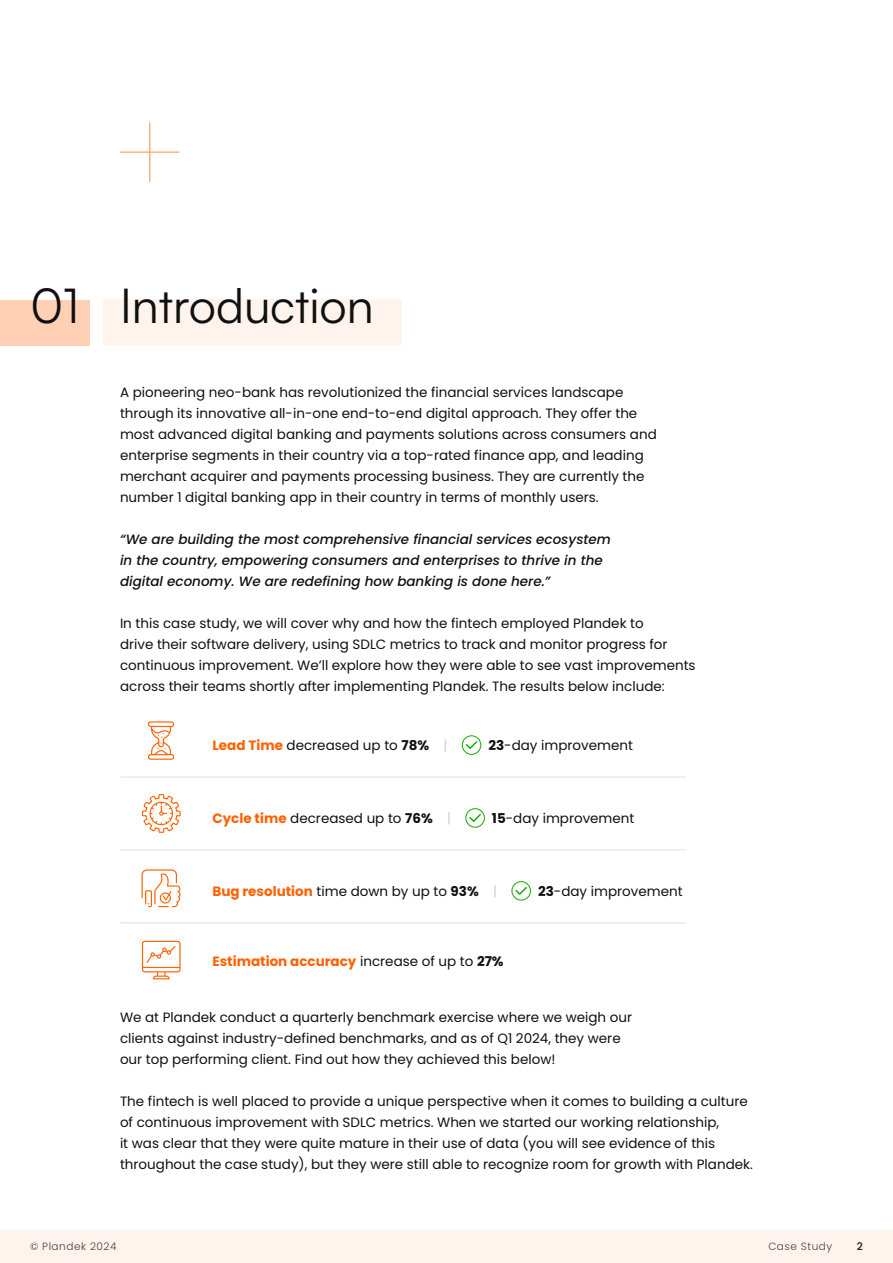
<style>
.page{position:relative;width:893px;height:1263px;background:#fff}
.page>*{position:absolute;margin:0;border:0;box-sizing:border-box;transform-origin:0 0}
.t1{font:48px "Satoshi";color:#101010}
.Body_Text{font:13.5px/21px "Poppins";color:#101010}
.Body_Text-2{font:italic 500 13.5px/21px "Poppins";color:#101010}
.Body_Text-3{font:700 13.5px "Poppins";color:#ff6100}
.t2{font:300 10.5px "Poppins";letter-spacing:.05em;color:#404040}
.t3{font:500 10.5px "Poppins";color:#101010}
.s1{font-weight:700;color:#ff6100}
.s2{font-weight:700}
.s3{color:#cfcfcf}
.s4{font-weight:400;color:#101010}
.s5{color:#101010}
</style>
<div class="page">
<div style="left:0;top:1230px;width:893px;height:33px;background:#fff4ed"></div>
<div style="left:103px;top:299px;width:298px;height:45px;background:#fff4ed"></div>
<hr style="left:149px;top:122px;width:1px;height:60px;background:#ff6100">
<hr style="left:120px;top:151px;width:59px;height:2px;background:#ff6100">
<div style="left:0;top:300px;width:90px;height:45px;background:#ffd0b3"></div>
<hr style="left:120px;top:777px;width:566px;height:1px;background:#e2e2e2">
<svg style="left:462px;top:736px;width:19px;height:18px"></svg>
<div style="left:462px;top:735px;width:19px;height:20px;border:1px solid #13aa00;border-radius:50%"></div>
<svg style="left:464px;top:740px;width:15px;height:10px"></svg>
<hr style="left:120px;top:849px;width:566px;height:1px;background:#e2e2e2">
<svg style="left:466px;top:809px;width:18px;height:18px"></svg>
<div style="left:465px;top:808px;width:20px;height:19px;border:1px solid #13aa00;border-radius:50%"></div>
<svg style="left:468px;top:813px;width:14px;height:10px"></svg>
<hr style="left:120px;top:922px;width:566px;height:1px;background:#e2e2e2">
<svg style="left:512px;top:881px;width:18px;height:19px"></svg>
<div style="left:512px;top:881px;width:19px;height:19px;border:1px solid #13aa00;border-radius:50%"></div>
<svg style="left:514px;top:885px;width:14px;height:11px"></svg>
<svg style="left:142px;top:869px;width:39px;height:38px"></svg>
<svg style="left:148px;top:721px;width:26px;height:39px"></svg>
<svg style="left:142px;top:794px;width:39px;height:39px"></svg>
<svg style="left:142px;top:941px;width:39px;height:38px"></svg>
<p class="t1" style="left:30px;top:274px;width:50px">01</p>
<p class="t1" style="left:120px;top:274px;width:255px">Introduction</p>
<p class="Body_Text" style="left:120px;top:382px;width:538px">A pioneering neo-bank has revolutionized the financial services landscape through its innovative all-in-one end-to-end digital approach. They offer the most advanced digital banking and payments solutions across consumers and enterprise segments in their country via a top-rated finance app, and leading merchant acquirer and payments processing business. They are currently the number 1 digital banking app in their country in terms of monthly users.</p>
<p class="Body_Text-2" style="left:120px;top:529px;width:492px">“We are building the most comprehensive financial services ecosystem in the country, empowering consumers and enterprises to thrive in the digital economy. We are redefining how banking is done here.”</p>
<p class="Body_Text" style="left:120px;top:613px;width:577px">In this case study, we will cover why and how the fintech employed Plandek to<br>drive their software delivery, using SDLC metrics to track and monitor progress for continuous improvement. We’ll explore how they were able to see vast improvements across their teams shortly after implementing Plandek. The results below include:</p>
<p class="Body_Text" style="left:212px;top:735px;width:237px"><span class="s1">Lead Time</span> decreased up to <span class="s2">78%</span> <span class="s3">|</span></p>
<p class="Body_Text" style="left:488px;top:735px;width:146px"><span class="s2">23</span>-day improvement</p>
<p class="Body_Text" style="left:212px;top:808px;width:240px"><span class="s1">Cycle time</span> decreased up to <span class="s2">76%</span> <span class="s3">|</span></p>
<p class="Body_Text" style="left:492px;top:808px;width:144px"><span class="s2">15</span>-day improvement</p>
<p class="Body_Text" style="left:212px;top:881px;width:286px"><span class="s1">Bug resolution</span> time down by up to <span class="s2">93%</span> <span class="s3">|</span></p>
<p class="Body_Text" style="left:538px;top:881px;width:146px"><span class="s2">23</span>-day improvement</p>
<p class="Body_Text-3" style="left:212px;top:953px;width:293px">Estimation accuracy <span class="s4">increase of up to</span> <span class="s5">27%</span></p>
<p class="Body_Text" style="left:120px;top:1007px;width:514px">We at Plandek conduct a quarterly benchmark exercise where we weigh our clients against industry-defined benchmarks, and as of Q1 2024, they were our top performing client. Find out how they achieved this below!</p>
<p class="Body_Text" style="left:120px;top:1091px;width:634px">The fintech is well placed to provide a unique perspective when it comes to building a culture of continuous improvement with SDLC metrics. When we started our working relationship,<br>it was clear that they were quite mature in their use of data (you will see evidence of this throughout the case study), but they were still able to recognize room for growth with Plandek.</p>
<p class="t2" style="left:30px;top:1240px;width:88px">© Plandek 2024</p>
<p class="t2" style="left:768px;top:1240px;width:65px">Case Study</p>
<p class="t3" style="left:857px;top:1240px;width:8px">2</p>
</div>
